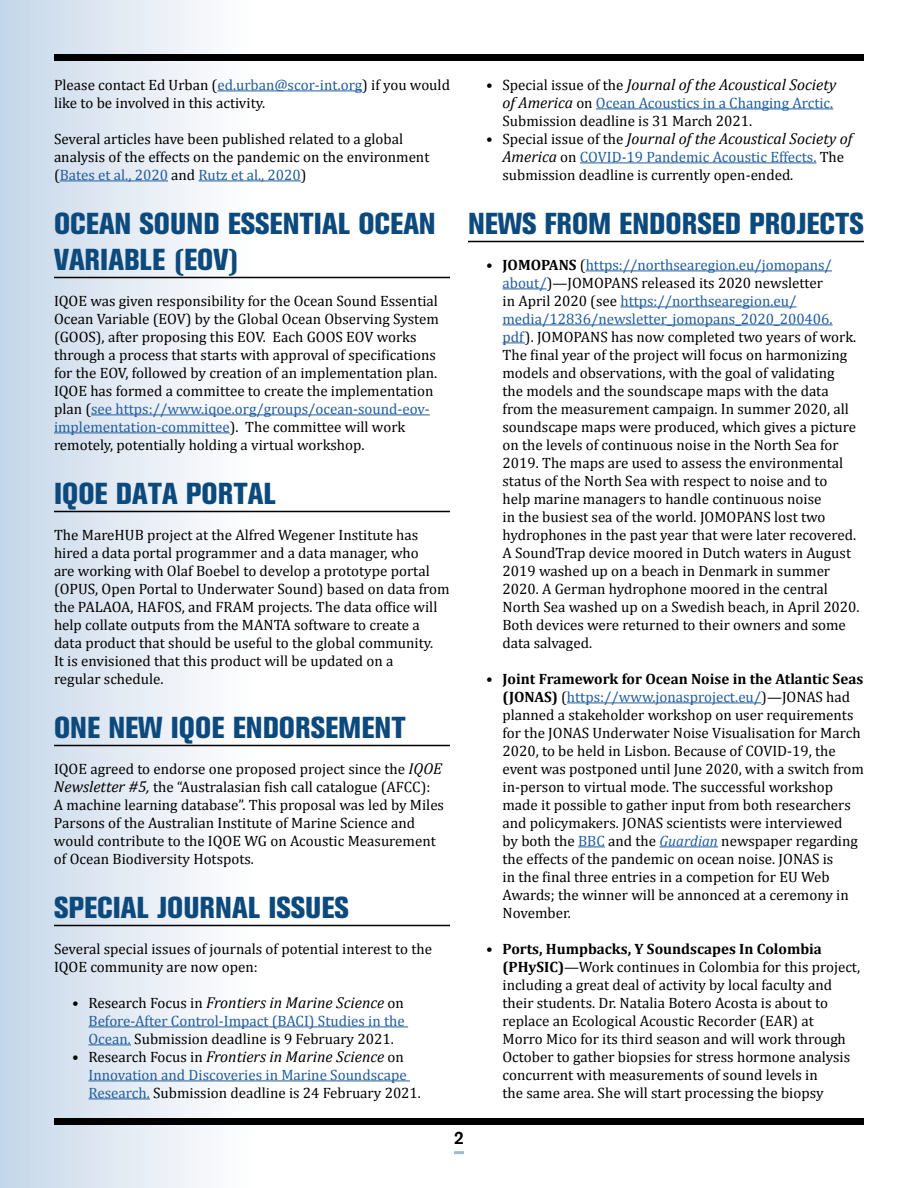
<style>
.page{position:relative;width:918px;height:1188px;background:#fff}
.page>*{position:absolute;margin:0;border:0;box-sizing:border-box;transform-origin:0 0}
.t1{font:800 condensed 30px/36px "Akzidenz Grotesk BE";color:#0c4a7d}
.t2{font:500 18px "Akzidenz Grotesk BE";color:#000}
.t3{font:italic 15.75px "Cambria";color:#000}
.t4{font:15px/18px "Cambria";color:#000}
.t5{font:15px/18px "Cambria";color:#215e9e}
.s1{color:#215e9e}
.s2{font-style:italic;font-size:15.75px}
.s3{font-style:normal;font-size:15px}
.s4{color:#000}
.s5{font-weight:700}
.s6{font-style:italic;color:#215e9e}
</style>
<div class="page">
<div style="left:0;top:0;width:251px;height:1188px;background:linear-gradient(to right,#c5d6e8,#fefcfc)"></div>
<div style="left:54px;top:54px;width:810px;height:6px;background:#000"></div>
<div style="left:54px;top:1119px;width:810px;height:6px;background:#000"></div>
<svg style="left:454px;top:1151px;width:10px;height:3px"></svg>
<hr style="left:596px;top:108px;width:237px;height:1px;background:#215e9e">
<hr style="left:580px;top:162px;width:236px;height:1px;background:#215e9e">
<hr style="left:468px;top:241px;width:396px;height:1px;background:#000">
<hr style="left:586px;top:270px;width:246px;height:1px;background:#215e9e">
<hr style="left:502px;top:288px;width:45px;height:1px;background:#215e9e">
<hr style="left:620px;top:306px;width:177px;height:1px;background:#215e9e">
<hr style="left:502px;top:324px;width:331px;height:1px;background:#215e9e">
<svg style="left:502px;top:342px;width:23px;height:1px"></svg>
<hr style="left:567px;top:702px;width:194px;height:1px;background:#215e9e">
<svg style="left:578px;top:846px;width:27px;height:1px"></svg>
<hr style="left:660px;top:846px;width:58px;height:1px;background:#215e9e">
<hr style="left:217px;top:90px;width:145px;height:1px;background:#215e9e">
<hr style="left:60px;top:180px;width:108px;height:1px;background:#215e9e">
<hr style="left:199px;top:180px;width:102px;height:1px;background:#215e9e">
<hr style="left:54px;top:277px;width:396px;height:1px;background:#000">
<hr style="left:91px;top:414px;width:339px;height:1px;background:#215e9e">
<hr style="left:54px;top:432px;width:176px;height:1px;background:#215e9e">
<hr style="left:54px;top:511px;width:396px;height:1px;background:#000">
<hr style="left:54px;top:745px;width:396px;height:1px;background:#000">
<hr style="left:54px;top:925px;width:396px;height:1px;background:#000">
<hr style="left:88px;top:1026px;width:320px;height:1px;background:#215e9e">
<hr style="left:88px;top:1044px;width:43px;height:1px;background:#215e9e">
<hr style="left:88px;top:1080px;width:322px;height:1px;background:#215e9e">
<hr style="left:88px;top:1098px;width:62px;height:1px;background:#215e9e">
<p class="t4" style="left:54px;top:76px;width:397px">Please contact Ed Urban (<span class="s1">ed.urban@scor-int.org</span>) if you would like to be involved in this activity.</p>
<p class="t4" style="left:54px;top:130px;width:377px">Several articles have been published related to a global analysis of the effects on the pandemic on the environment (<span class="s1">Bates et al., 2020</span> and <span class="s1">Rutz et al., 2020</span>)</p>
<h1 class="t1" style="left:54px;top:206px;width:383px">OCEAN SOUND ESSENTIAL OCEAN<br>VARIABLE (EOV)</h1>
<p class="t4" style="left:54px;top:292px;width:387px">IQOE was given responsibility for the Ocean Sound Essential Ocean Variable (EOV) by the Global Ocean Observing System (GOOS), after proposing this EOV. Each GOOS EOV works through a process that starts with approval of specifications for the EOV, followed by creation of an implementation plan.<br>IQOE has formed a committee to create the implementation plan (<span class="s1">see https://www.iqoe.org/groups/ocean-sound-eov&shy;implementation-committee</span>). The committee will work remotely, potentially holding a virtual workshop.</p>
<h1 class="t1" style="left:54px;top:476px;width:223px">IQOE DATA PORTAL</h1>
<p class="t4" style="left:54px;top:526px;width:397px">The MareHUB project at the Alfred Wegener Institute has hired a data portal programmer and a data manager, who<br>are working with Olaf Boebel to develop a prototype portal (OPUS, Open Portal to Underwater Sound) based on data from the PALAOA, HAFOS, and FRAM projects. The data office will help collate outputs from the MANTA software to create a data product that should be useful to the global community.<br>It is envisioned that this product will be updated on a<br>regular schedule.</p>
<h1 class="t1" style="left:54px;top:710px;width:353px">ONE NEW IQOE ENDORSEMENT</h1>
<p class="t4" style="left:54px;top:760px;width:392px">IQOE agreed to endorse one proposed project since the <span class="s2">IQOE Newsletter #5,</span> the “Australasian fish call catalogue (AFCC):<br>A machine learning database”. This proposal was led by Miles Parsons of the Australian Institute of Marine Science and would contribute to the IQOE WG on Acoustic Measurement of Ocean Biodiversity Hotspots.</p>
<h1 class="t1" style="left:54px;top:890px;width:297px">SPECIAL JOURNAL ISSUES</h1>
<p class="t4" style="left:54px;top:940px;width:380px">Several special issues of journals of potential interest to the<br>IQOE community are now open:</p>
<p class="t3" style="left:72px;top:993px;width:333px"><span class="s3">• Research Focus in</span> Frontiers in Marine Science <span class="s3">on</span></p>
<p class="t5" style="left:89px;top:1012px;width:318px">Before-After Control-Impact (BACI) Studies in the<br>Ocean. <span class="s4">Submission deadline is 9 February 2021.</span></p>
<p class="t3" style="left:72px;top:1047px;width:333px"><span class="s3">• Research Focus in</span> Frontiers in Marine Science <span class="s3">on</span></p>
<p class="t5" style="left:89px;top:1066px;width:334px">Innovation and Discoveries in Marine Soundscape<br>Research. <span class="s4">Submission deadline is 24 February 2021.</span></p>
<p class="t3" style="left:486px;top:75px;width:352px"><span class="s3">• Special issue of the</span> Journal of the Acoustical Society</p>
<p class="t4" style="left:503px;top:94px;width:332px"><span class="s2">of America</span> on <span class="s1">Ocean Acoustics in a Changing Arctic.<br></span>Submission deadline is 31 March 2021.</p>
<p class="t3" style="left:486px;top:129px;width:368px"><span class="s3">• Special issue of the</span> Journal of the Acoustical Society of</p>
<p class="t4" style="left:502px;top:148px;width:343px"><span class="s2">America</span> on <span class="s1">COVID-19 Pandemic Acoustic Effects.</span> The submission deadline is currently open-ended.</p>
<h1 class="t1" style="left:468px;top:206px;width:398px">NEWS FROM ENDORSED PROJECTS</h1>
<p class="t4" style="left:502px;top:256px;width:359px;text-indent:-16px">• <span class="s5">JOMOPANS</span> (<span class="s1">https://northsearegion.eu/jomopans/ about/</span>)—JOMOPANS released its 2020 newsletter<br>in April 2020 (see <span class="s1">https://northsearegion.eu/ media/12836/newsletter_jomopans_2020_200406. pdf</span>). JOMOPANS has now completed two years of work.<br>The final year of the project will focus on harmonizing models and observations, with the goal of validating<br>the models and the soundscape maps with the data from the measurement campaign. In summer 2020, all soundscape maps were produced, which gives a picture on the levels of continuous noise in the North Sea for 2019. The maps are used to assess the environmental status of the North Sea with respect to noise and to<br>help marine managers to handle continuous noise<br>in the busiest sea of the world. JOMOPANS lost two hydrophones in the past year that were later recovered.<br>A SoundTrap device moored in Dutch waters in August 2019 washed up on a beach in Denmark in summer 2020. A German hydrophone moored in the central North Sea washed up on a Swedish beach, in April 2020.<br>Both devices were returned to their owners and some data salvaged.</p>
<p class="t4" style="left:502px;top:670px;width:363px;text-indent:-16px">• <span class="s5">Joint Framework for Ocean Noise in the Atlantic Seas (JONAS)</span> (<span class="s1">https://www.jonasproject.eu/</span>)—JONAS had planned a stakeholder workshop on user requirements for the JONAS Underwater Noise Visualisation for March 2020, to be held in Lisbon. Because of COVID-19, the event was postponed until June 2020, with a switch from in-person to virtual mode. The successful workshop made it possible to gather input from both researchers and policymakers. JONAS scientists were interviewed<br>by both the <span class="s1">BBC</span> and the <span class="s6">Guardian</span> newspaper regarding the effects of the pandemic on ocean noise. JONAS is<br>in the final three entries in a competion for EU Web Awards; the winner will be annonced at a ceremony in November.</p>
<p class="t4" style="left:502px;top:940px;width:359px;text-indent:-16px">• <span class="s5">Ports, Humpbacks, Y Soundscapes In Colombia (PHySIC)</span>—Work continues in Colombia for this project, including a great deal of activity by local faculty and their students. Dr. Natalia Botero Acosta is about to replace an Ecological Acoustic Recorder (EAR) at<br>Morro Mico for its third season and will work through October to gather biopsies for stress hormone analysis concurrent with measurements of sound levels in<br>the same area. She will start processing the biopsy</p>
<p class="t2" style="left:454px;top:1127px;width:12px">2</p>
</div>
